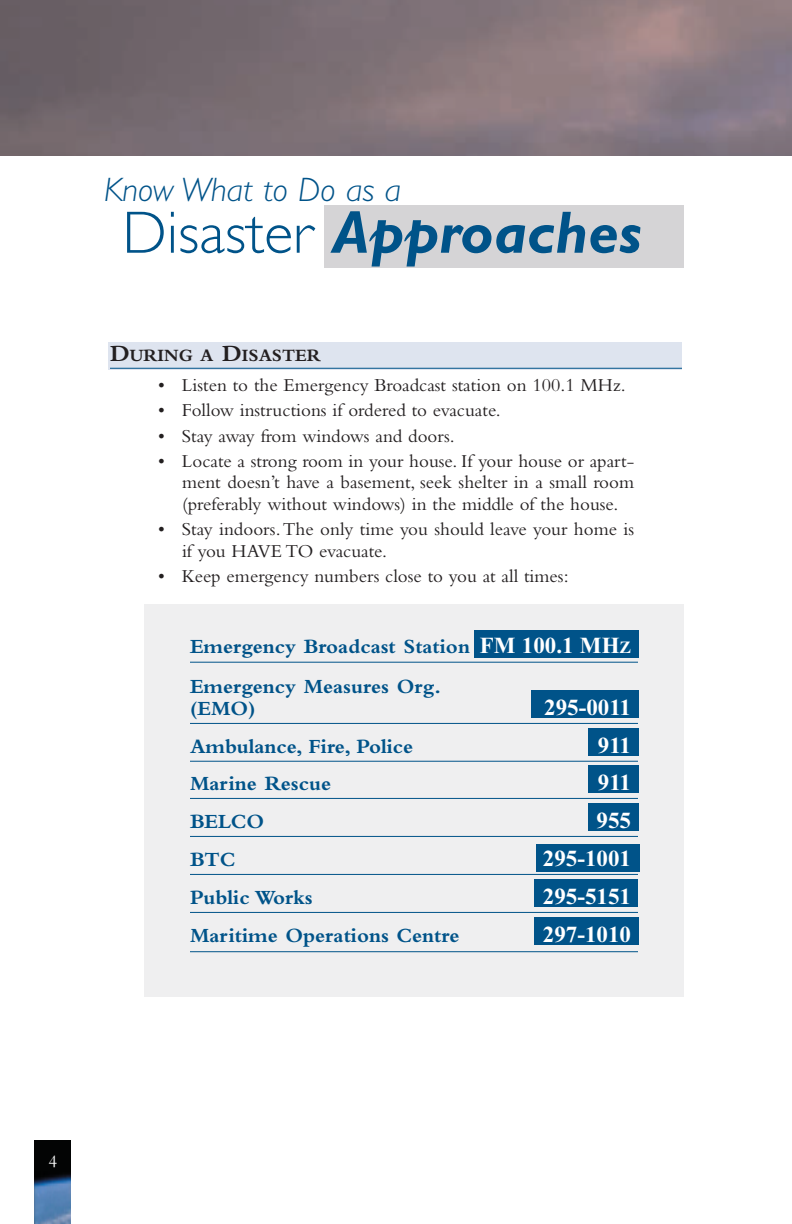
<style>
.page{position:relative;width:792px;height:1224px;background:#fff}
.page>*{position:absolute;margin:0;border:0;box-sizing:border-box;transform-origin:0 0}
.t1{font:italic 700 60px "Gill Sans";color:#005389}
.t2{font:italic 300 34px "Gill Sans";color:#005389}
.t3{font:700 23px "Times New Roman";color:#fff}
.t4{font:700 21px/40px "Bembo";color:#005389}
.t5{font:19px/21.4px "Bembo";color:#231f20;text-align:justify}
.t6{font:700 18px "Bembo";color:#231f20}
.t7{font:18px "Bembo";color:#fff}
.s1{font-weight:300;font-style:normal}
.s2{font-size:24px}
.s3{font-family:"Times New Roman";font-size:23px;color:#fff}
.s4{font-family:"Times New Roman";font-size:17.2px;color:#fff}
</style>
<div class="page">
<div style="left:108px;top:343px;width:574px;height:27px;background:#dee4ef"></div>
<div style="left:144px;top:604px;width:539px;height:392px;background:#efeff0"></div>
<img style="left:35px;top:1140px;width:36px;height:84px">
<img style="left:0;top:0;width:792px;height:156px">
<div style="left:324px;top:205px;width:360px;height:63px;background:#d5d4d6"></div>
<div style="left:534px;top:918px;width:104px;height:27px;background:#005389"></div>
<div style="left:534px;top:879px;width:104px;height:28px;background:#005389"></div>
<div style="left:588px;top:804px;width:50px;height:27px;background:#005389"></div>
<div style="left:588px;top:766px;width:50px;height:27px;background:#005389"></div>
<div style="left:588px;top:728px;width:50px;height:28px;background:#005389"></div>
<div style="left:531px;top:690px;width:107px;height:28px;background:#005389"></div>
<div style="left:474px;top:630px;width:164px;height:27px;background:#005389"></div>
<div style="left:536px;top:844px;width:103px;height:28px;background:#005389"></div>
<hr style="left:110px;top:368px;width:572px;height:1px;background:#005389">
<hr style="left:190px;top:662px;width:448px;height:1px;background:#005389">
<hr style="left:190px;top:723px;width:448px;height:1px;background:#005389">
<hr style="left:190px;top:761px;width:448px;height:1px;background:#005389">
<hr style="left:190px;top:798px;width:448px;height:1px;background:#005389">
<hr style="left:190px;top:836px;width:448px;height:1px;background:#005389">
<hr style="left:190px;top:874px;width:448px;height:1px;background:#005389">
<hr style="left:190px;top:912px;width:448px;height:1px;background:#005389">
<hr style="left:190px;top:951px;width:448px;height:1px;background:#005389">
<h2 class="t2" style="left:104px;top:176px;width:299px">Know What to Do as a</h2>
<h1 class="t1" style="left:122px;top:210px;width:521px"><span class="s1">Disaster</span> Approaches</h1>
<p class="t6" style="left:110px;top:349px;width:212px"><span class="s2">D</span>URING A <span class="s2">D</span>ISASTER</p>
<p class="t5" style="left:158px;top:376px;width:469px">• Listen to the Emergency Broadcast station on 100.1 MHz.</p>
<p class="t5" style="left:158px;top:401px;width:344px">• Follow instructions if ordered to evacuate.</p>
<p class="t5" style="left:158px;top:427px;width:298px">• Stay away from windows and doors.</p>
<p class="t5" style="left:182px;top:452px;width:454px;text-indent:-24px">• Locate a strong room in your house. If your house or apart&shy;ment doesn’t have a basement, seek shelter in a small room (preferably without windows) in the middle of the house.</p>
<p class="t5" style="left:182px;top:520px;width:454px;text-indent:-24px">• Stay indoors.The only time you should leave your home is if you HAVE TO evacuate.</p>
<p class="t5" style="left:158px;top:567px;width:412px">• Keep emergency numbers close to you at all times:</p>
<p class="t4" style="left:190px;top:628px;width:443px">Emergency Broadcast Station <span class="s3">FM 100.1 MH</span><span class="s4">Z<br></span>Emergency Measures Org.</p>
<p class="t4" style="left:190px;top:690px;width:67px">(EMO)</p>
<p class="t3" style="left:544px;top:700px;width:88px">295-0011</p>
<p class="t4" style="left:190px;top:728px;width:225px">Ambulance, Fire, Police</p>
<p class="t3" style="left:598px;top:738px;width:35px">911</p>
<p class="t4" style="left:190px;top:765px;width:143px">Marine Rescue</p>
<p class="t3" style="left:598px;top:775px;width:35px">911</p>
<p class="t4" style="left:190px;top:803px;width:76px">BELCO</p>
<p class="t3" style="left:597px;top:813px;width:36px">955</p>
<p class="t4" style="left:190px;top:841px;width:47px">BTC</p>
<p class="t3" style="left:543px;top:851px;width:90px">295-1001</p>
<p class="t4" style="left:190px;top:879px;width:124px">Public Works</p>
<p class="t3" style="left:543px;top:889px;width:90px">295-5151</p>
<p class="t4" style="left:190px;top:917px;width:271px">Maritime Operations Centre</p>
<p class="t3" style="left:543px;top:927px;width:90px">297-1010</p>
<p class="t7" style="left:48px;top:1155px;width:10px">4</p>
</div>
